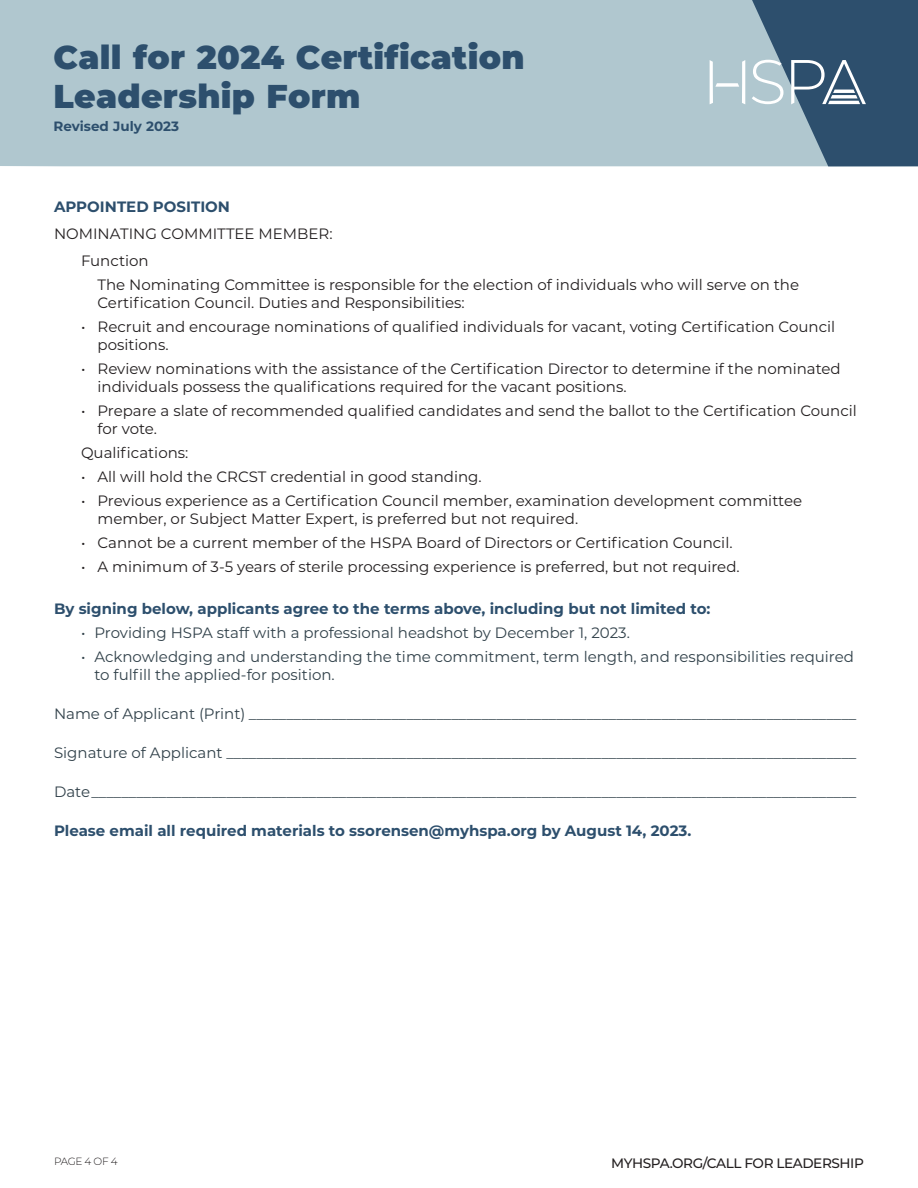
<style>
.page{position:relative;width:918px;height:1188px;background:#fff}
.page>*{position:absolute;margin:0;border:0;box-sizing:border-box;transform-origin:0 0}
.t1{font:900 33px/39px "Montserrat";letter-spacing:.01em;color:#2d4f6d}
.t2{font:15px/18px "Montserrat";color:#231f20}
.t3{font:15px "Montserrat";color:#31414a}
.t4{font:700 15px "Montserrat";color:#2d4f6d}
.t5{font:500 13.65px "Montserrat";letter-spacing:-.03em;color:#231f20}
.t6{font:700 13.5px "Montserrat";color:#2d4f6d}
.t7{font:300 10.5px "Montserrat";letter-spacing:-.035em;color:#231f20}
</style>
<div class="page">
<div style="left:0;top:0;width:752px;height:166px;background:#b0c7cf"></div>
<svg style="left:710px;top:60px;width:35px;height:44px"></svg>
<svg style="left:752px;top:0;width:166px;height:166px;background:#527088"></svg>
<p class="t1" style="left:54px;top:36px;width:473px">Call for 2024 Certification<br>Leadership Form</p>
<p class="t6" style="left:54px;top:117px;width:127px">Revised July 2023</p>
<p class="t4" style="left:54px;top:196px;width:178px">APPOINTED POSITION</p>
<p class="t2" style="left:54px;top:224px;width:280px">NOMINATING COMMITTEE MEMBER:</p>
<p class="t2" style="left:81px;top:251px;width:69px">Function</p>
<p class="t2" style="left:98px;top:275px;width:703px">The Nominating Committee is responsible for the election of individuals who will serve on the<br>Certification Council. Duties and Responsibilities:</p>
<p class="t2" style="left:98px;top:317px;width:739px;text-indent:-16px">• Recruit and encourage nominations of qualified individuals for vacant, voting Certification Council positions.</p>
<p class="t2" style="left:98px;top:359px;width:745px;text-indent:-16px">• Review nominations with the assistance of the Certification Director to determine if the nominated individuals possess the qualifications required for the vacant positions.</p>
<p class="t2" style="left:98px;top:401px;width:761px;text-indent:-16px">• Prepare a slate of recommended qualified candidates and send the ballot to the Certification Council for vote.</p>
<p class="t2" style="left:81px;top:443px;width:109px">Qualifications:</p>
<p class="t2" style="left:81px;top:467px;width:402px">• All will hold the CRCST credential in good standing.</p>
<p class="t2" style="left:98px;top:491px;width:706px;text-indent:-16px">• Previous experience as a Certification Council member, examination development committee member, or Subject Matter Expert, is preferred but not required.</p>
<p class="t2" style="left:81px;top:533px;width:653px">• Cannot be a current member of the HSPA Board of Directors or Certification Council.</p>
<p class="t2" style="left:81px;top:557px;width:660px">• A minimum of 3-5 years of sterile processing experience is preferred, but not required.</p>
<p class="t4" style="left:54px;top:597px;width:658px">By signing below, applicants agree to the terms above, including but not limited to:</p>
<p class="t3" style="left:81px;top:622px;width:550px">• Providing HSPA staff with a professional headshot by December 1, 2023.</p>
<p class="t3" style="left:81px;top:646px;width:775px">• Acknowledging and understanding the time commitment, term length, and responsibilities required</p>
<p class="t3" style="left:94px;top:664px;width:242px">to fulfill the applied-for position.</p>
<p class="t3" style="left:54px;top:703px;width:804px">Name of Applicant (Print) _________________________________________________________________________________</p>
<p class="t3" style="left:54px;top:742px;width:804px">Signature of Applicant ____________________________________________________________________________________</p>
<p class="t3" style="left:54px;top:781px;width:804px">Date______________________________________________________________________________________________________</p>
<p class="t4" style="left:54px;top:819px;width:639px">Please email all required materials to ssorensen@myhspa.org by August 14, 2023.</p>
<p class="t7" style="left:54px;top:1154px;width:65px">PAGE 4 OF 4</p>
<p class="t5" style="left:611px;top:1153px;width:254px">MYHSPA.ORG/CALL FOR LEADERSHIP</p>
</div>
